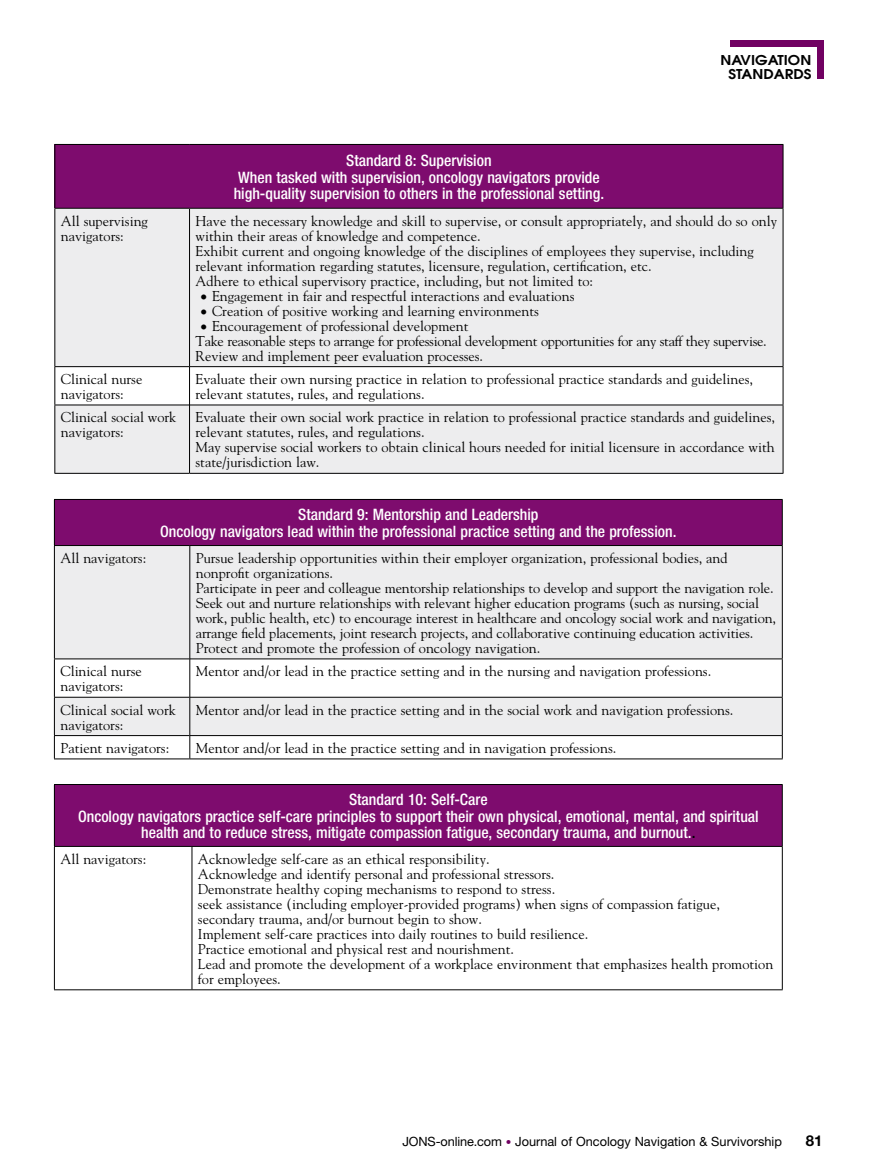
<style>
.page{position:relative;width:878px;height:1175px;background:#fff}
.page>*{position:absolute;margin:0;border:0;box-sizing:border-box;transform-origin:0 0}
.t1{font:500 condensed 15.75px/16.5px "Helvetica Neue";color:#fff;text-align:center}
.t2{font:700 15px "Helvetica Neue";color:#000}
.t3{font:14.25px/15px "Goudy";color:#000}
.t4{font:14.25px/15px "Goudy";letter-spacing:-.02em;color:#000}
.t5{font:600 13.5px/14.2px "Avant Garde";color:#000;text-align:center;scale:1.1 1}
.t6{font:12.75px "Helvetica Neue";color:#000}
.s1{color:#000}
.s2{font-size:11.25px;color:#710162}
</style>
<div class="page">
<div style="left:730px;top:40px;width:94px;height:7px;background:#710162"></div>
<div style="left:817px;top:40px;width:7px;height:39px;background:#710162"></div>
<div style="left:55px;top:144px;width:728px;height:64px;background:#7e0c6e"></div>
<svg style="left:55px;top:209px;width:727px;height:264px;background:#eeeeef"></svg>
<hr style="left:54px;top:144px;width:135px;height:1px;background:#000">
<hr style="left:54px;top:145px;width:1px;height:63px;background:#000">
<hr style="left:189px;top:144px;width:594px;height:1px;background:#000">
<hr style="left:782px;top:145px;width:1px;height:63px;background:#000">
<hr style="left:54px;top:208px;width:135px;height:1px;background:#000">
<hr style="left:54px;top:209px;width:1px;height:157px;background:#000">
<hr style="left:189px;top:208px;width:594px;height:1px;background:#000">
<hr style="left:782px;top:209px;width:1px;height:157px;background:#000">
<hr style="left:54px;top:366px;width:135px;height:1px;background:#000">
<hr style="left:54px;top:367px;width:1px;height:37px;background:#000">
<hr style="left:190px;top:366px;width:593px;height:1px;background:#000">
<hr style="left:782px;top:367px;width:1px;height:37px;background:#000">
<hr style="left:54px;top:404px;width:135px;height:1px;background:#000">
<hr style="left:54px;top:405px;width:1px;height:68px;background:#000">
<hr style="left:190px;top:404px;width:593px;height:1px;background:#000">
<hr style="left:782px;top:405px;width:1px;height:68px;background:#000">
<hr style="left:54px;top:473px;width:135px;height:1px;background:#000">
<hr style="left:189px;top:473px;width:594px;height:1px;background:#000">
<hr style="left:189px;top:209px;width:1px;height:157px;background:#000">
<hr style="left:189px;top:366px;width:1px;height:39px;background:#000">
<hr style="left:189px;top:405px;width:1px;height:68px;background:#000">
<div style="left:54px;top:784px;width:728px;height:62px;background:#7e0c6e"></div>
<hr style="left:54px;top:784px;width:138px;height:1px;background:#000">
<hr style="left:54px;top:785px;width:1px;height:61px;background:#000">
<hr style="left:192px;top:784px;width:590px;height:1px;background:#000">
<hr style="left:782px;top:785px;width:1px;height:61px;background:#000">
<hr style="left:54px;top:846px;width:138px;height:1px;background:#000">
<hr style="left:54px;top:846px;width:1px;height:143px;background:#000">
<hr style="left:192px;top:846px;width:590px;height:1px;background:#000">
<hr style="left:782px;top:846px;width:1px;height:143px;background:#000">
<hr style="left:54px;top:989px;width:138px;height:1px;background:#000">
<hr style="left:192px;top:989px;width:590px;height:1px;background:#000">
<hr style="left:192px;top:846px;width:1px;height:143px;background:#000">
<div style="left:54px;top:499px;width:728px;height:46px;background:#7e0c6e"></div>
<svg style="left:55px;top:546px;width:727px;height:189px;fill:#ededee"></svg>
<hr style="left:54px;top:499px;width:136px;height:1px;background:#000">
<hr style="left:54px;top:500px;width:1px;height:45px;background:#000">
<hr style="left:190px;top:499px;width:592px;height:1px;background:#000">
<hr style="left:782px;top:500px;width:1px;height:45px;background:#000">
<hr style="left:54px;top:545px;width:136px;height:1px;background:#000">
<hr style="left:54px;top:546px;width:1px;height:112px;background:#000">
<hr style="left:190px;top:545px;width:592px;height:1px;background:#000">
<hr style="left:782px;top:546px;width:1px;height:112px;background:#000">
<hr style="left:54px;top:658px;width:136px;height:1px;background:#000">
<hr style="left:54px;top:659px;width:1px;height:38px;background:#000">
<hr style="left:190px;top:658px;width:592px;height:1px;background:#000">
<hr style="left:782px;top:659px;width:1px;height:38px;background:#000">
<hr style="left:54px;top:697px;width:136px;height:1px;background:#000">
<hr style="left:54px;top:697px;width:1px;height:38px;background:#000">
<hr style="left:190px;top:697px;width:592px;height:1px;background:#000">
<hr style="left:782px;top:697px;width:1px;height:38px;background:#000">
<hr style="left:54px;top:735px;width:136px;height:1px;background:#000">
<svg style="left:54px;top:736px;width:1px;height:22px"></svg>
<hr style="left:190px;top:735px;width:592px;height:1px;background:#000">
<svg style="left:782px;top:736px;width:1px;height:22px"></svg>
<hr style="left:54px;top:758px;width:136px;height:1px;background:#000">
<hr style="left:190px;top:758px;width:592px;height:1px;background:#000">
<hr style="left:189px;top:546px;width:1px;height:113px;background:#000">
<hr style="left:189px;top:659px;width:1px;height:38px;background:#000">
<hr style="left:189px;top:697px;width:1px;height:38px;background:#000">
<svg style="left:189px;top:735px;width:1px;height:23px"></svg>
<p class="t1" style="left:234px;top:152px;width:372px">Standard 8: Supervision<br>When tasked with supervision, oncology navigators provide high-quality supervision to others in the professional setting.</p>
<p class="t5" style="left:720px;top:52px;width:84px">NAVIGATION<br>STANDARDS</p>
<p class="t3" style="left:61px;top:213px;width:89px">All supervising navigators:</p>
<p class="t3" style="left:195px;top:213px;width:583px">Have the necessary knowledge and skill to supervise, or consult appropriately, and should do so only within their areas of knowledge and competence.<br>Exhibit current and ongoing knowledge of the disciplines of employees they supervise, including relevant information regarding statutes, licensure, regulation, certification, etc.<br>Adhere to ethical supervisory practice, including, but not limited to:</p>
<p class="t3" style="left:199px;top:288px;width:376px">• Engagement in fair and respectful interactions and evaluations</p>
<p class="t3" style="left:199px;top:303px;width:341px">• Creation of positive working and learning environments</p>
<p class="t4" style="left:195px;top:318px;width:572px">• Encouragement of professional development<br>Take reasonable steps to arrange for professional development opportunities for any staff they supervise.<br>Review and implement peer evaluation processes.</p>
<p class="t3" style="left:61px;top:371px;width:83px">Clinical nurse navigators:</p>
<p class="t3" style="left:195px;top:371px;width:559px">Evaluate their own nursing practice in relation to professional practice standards and guidelines, relevant statutes, rules, and regulations.</p>
<p class="t3" style="left:61px;top:410px;width:117px">Clinical social work navigators:</p>
<p class="t3" style="left:195px;top:410px;width:581px">Evaluate their own social work practice in relation to professional practice standards and guidelines, relevant statutes, rules, and regulations.<br>May supervise social workers to obtain clinical hours needed for initial licensure in accordance with state/jurisdiction law.</p>
<p class="t1" style="left:160px;top:506px;width:517px">Standard 9: Mentorship and Leadership<br>Oncology navigators lead within the professional practice setting and the profession.</p>
<p class="t3" style="left:60px;top:550px;width:87px">All navigators:</p>
<p class="t3" style="left:196px;top:550px;width:581px">Pursue leadership opportunities within their employer organization, professional bodies, and nonprofit organizations.<br>Participate in peer and colleague mentorship relationships to develop and support the navigation role.<br>Seek out and nurture relationships with relevant higher education programs (such as nursing, social work, public health, etc) to encourage interest in healthcare and oncology social work and navigation, arrange field placements, joint research projects, and collaborative continuing education activities.<br>Protect and promote the profession of oncology navigation.</p>
<p class="t3" style="left:60px;top:663px;width:83px">Clinical nurse navigators:</p>
<p class="t3" style="left:196px;top:663px;width:517px">Mentor and/or lead in the practice setting and in the nursing and navigation professions.</p>
<p class="t3" style="left:60px;top:702px;width:117px">Clinical social work navigators:</p>
<p class="t3" style="left:196px;top:702px;width:539px">Mentor and/or lead in the practice setting and in the social work and navigation professions.</p>
<p class="t3" style="left:60px;top:740px;width:110px">Patient navigators:</p>
<p class="t3" style="left:196px;top:740px;width:422px">Mentor and/or lead in the practice setting and in navigation professions.</p>
<p class="t1" style="left:78px;top:791px;width:682px">Standard 10: Self-Care<br>Oncology navigators practice self-care principles to support their own physical, emotional, mental, and spiritual health and to reduce stress, mitigate compassion fatigue, secondary trauma, and burnout.<span class="s1">.</span></p>
<p class="t3" style="left:60px;top:851px;width:87px">All navigators:</p>
<p class="t3" style="left:198px;top:851px;width:576px">Acknowledge self-care as an ethical responsibility.<br>Acknowledge and identify personal and professional stressors.<br>Demonstrate healthy coping mechanisms to respond to stress.<br>seek assistance (including employer-provided programs) when signs of compassion fatigue, secondary trauma, and/or burnout begin to show.<br>Implement self-care practices into daily routines to build resilience.<br>Practice emotional and physical rest and nourishment.<br>Lead and promote the development of a workplace environment that emphasizes health promotion for employees.</p>
<p class="t6" style="left:402px;top:1134px;width:381px">JONS-online.com <span class="s2">•</span> Journal of Oncology Navigation &amp; Survivorship</p>
<p class="t2" style="left:805px;top:1131px;width:18px">81</p>
</div>
